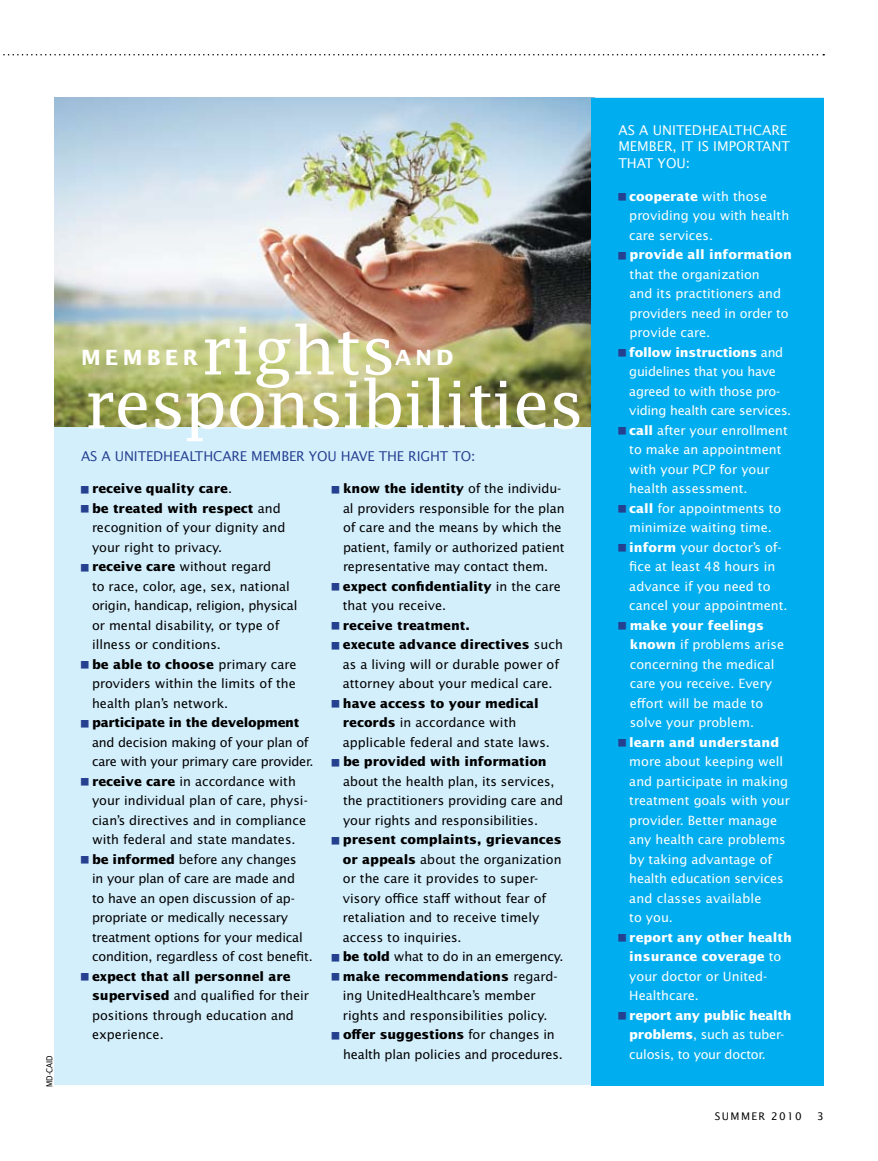
<style>
.page{position:relative;width:878px;height:1161px;background:#fff}
.page>*{position:absolute;margin:0;border:0;box-sizing:border-box;transform-origin:0 0}
.t1{font:66px "Lucida Fax";letter-spacing:-.02em;color:#fff}
.t2{font:700 21px "Lucida Sans Std";letter-spacing:.2em;color:#fff}
.t3{font:13.5px "Lucida Sans Std";color:#fff}
.t4{font:13.5px "Lucida Sans Std";letter-spacing:-.01em;color:#25408f}
.t5{font:12.75px/19.5px "Lucida Sans Std";color:#000}
.t6{font:12.75px/19.5px "Lucida Sans Std";color:#fff}
.t7{font:700 12.75px/19.5px "Lucida Sans Std";color:#fff}
.t8{font:12.75px/19.5px "Lucida Sans Std";letter-spacing:-.02em;color:#fff}
.t9{font:700 12.75px "Lucida Sans Std";letter-spacing:-.01em;color:#000}
.t10{font:10.5px "Lucida Sans Std";letter-spacing:.13em;color:#000}
.t11{font:9px "Lucida Sans Nar EF";color:#000}
.s1{font-weight:700}
.s2{font-weight:400}
</style>
<div class="page">
<div style="left:54px;top:98px;width:770px;height:987px;background:#d4effc"></div>
<img style="left:54px;top:98px;width:537px;height:329px">
<svg style="left:3px;top:54px;width:821px;height:2px"></svg>
<div style="left:591px;top:98px;width:233px;height:987px;background:#00aeef"></div>
<p class="t11" style="left:45px;top:1087px;width:33px;rotate:-90deg">MD-CAID</p>
<h1 class="t1" style="left:202px;top:312px;width:195px">rights</h1>
<h2 class="t2" style="left:395px;top:346px;width:60px">and</h2>
<h1 class="t1" style="left:86px;top:366px;width:499px">responsibilities</h1>
<p class="t4" style="left:81px;top:448px;width:52px">As a United</p>
<p class="t4" style="left:163px;top:448px;width:19px">Healthcare</p>
<p class="t4" style="left:251px;top:448px;width:10px">member</p>
<p class="t4" style="left:309px;top:448px;width:10px">you</p>
<p class="t4" style="left:341px;top:448px;width:48px">havethe</p>
<p class="t4" style="left:408px;top:448px;width:9px">right</p>
<p class="t4" style="left:452px;top:448px;width:25px">to :</p>
<h2 class="t2" style="left:81px;top:346px;width:119px">member</h2>
<p class="t5" style="left:92px;top:479px;width:207px"><span class="s1">receive quality care</span>.<br><span class="s1">be treated with respect</span> and recognition of your dignity and your right to privacy.<br><span class="s1">receive care</span> without regard<br>to race, color, age, sex, national origin, handicap, religion, physical or mental disability, or type of illness or conditions.<br><span class="s1">be able to choose</span> primary care providers within the limits of the health plan’s network.</p>
<p class="t9" style="left:92px;top:715px;width:209px">participate in the development</p>
<p class="t5" style="left:92px;top:732px;width:223px">and decision making of your plan of care with your primary care provider. <span class="s1">receive care</span> in accordance with your individual plan of care, physi&shy;cian’s directives and in compliance with federal and state mandates. <span class="s1">be informed</span> before any changes<br>in your plan of care are made and<br>to have an open discussion of ap&shy;propriate or medically necessary treatment options for your medical condition, regardless of cost benefit.</p>
<p class="t5" style="left:92px;top:966px;width:219px"><span class="s1">expect that all personnel are supervised</span> and qualified for their positions through education and experience.</p>
<p class="t5" style="left:343px;top:479px;width:223px"><span class="s1">know the identity</span> of the individu&shy;al providers responsible for the plan of care and the means by which the patient, family or authorized patient representative may contact them. <span class="s1">expect confidentiality</span> in the care that you receive.</p>
<p class="t5" style="left:343px;top:615px;width:221px"><span class="s1">receive treatment.<br>execute advance directives</span> such as a living will or durable power of attorney about your medical care.</p>
<p class="t5" style="left:343px;top:693px;width:209px"><span class="s1">have access to your medical records</span> in accordance with applicable federal and state laws.</p>
<p class="t9" style="left:343px;top:754px;width:205px">be provided with information</p>
<p class="t5" style="left:343px;top:771px;width:222px">about the health plan, its services, the practitioners providing care and your rights and responsibilities.</p>
<p class="t5" style="left:343px;top:830px;width:222px"><span class="s1">present complaints, grievances or appeals</span> about the organization or the care it provides to super&shy;visory office staff without fear of retaliation and to receive timely access to inquiries.<br><span class="s1">be told</span> what to do in an emergency. <span class="s1">make recommendations</span> regard&shy;ing UnitedHealthcare’s member rights and responsibilities policy. <span class="s1">offer suggestions</span> for changes in health plan policies and procedures.</p>
<p class="t3" style="left:618px;top:122px;width:53px">As a United</p>
<p class="t3" style="left:702px;top:122px;width:20px">Healthcare</p>
<p class="t3" style="left:618px;top:139px;width:10px">member</p>
<p class="t3" style="left:672px;top:139px;width:51px">, itisimportant</p>
<p class="t3" style="left:618px;top:155px;width:10px">that</p>
<p class="t3" style="left:657px;top:155px;width:10px">you</p>
<p class="t3" style="left:686px;top:155px;width:6px">:</p>
<p class="t6" style="left:629px;top:187px;width:161px"><span class="s1">cooperate</span> with those providing you with health care services.</p>
<p class="t7" style="left:629px;top:245px;width:164px">provide all information</p>
<p class="t6" style="left:629px;top:265px;width:163px">that the organization<br>and its practitioners and providers need in order to provide care.<br><span class="s1">follow instructions</span> and guidelines that you have agreed to with those pro&shy;viding health care services. <span class="s1">call</span> after your enrollment to make an appointment with your PCP for your health assessment.<br><span class="s1">call</span> for appointments to minimize waiting time. <span class="s1">inform</span> your doctor’s of&shy;fice at least 48 hours in advance if you need to cancel your appointment.</p>
<p class="t6" style="left:629px;top:616px;width:156px"><span class="s1">make your feelings known</span> if problems arise concerning the medical care you receive. Every effort will be made to solve your problem.</p>
<p class="t7" style="left:629px;top:733px;width:151px">learn and understand</p>
<p class="t6" style="left:629px;top:752px;width:162px">more about keeping well and participate in making treatment goals with your provider. Better manage any health care problems by taking advantage of health education services and classes available<br>to you.</p>
<p class="t7" style="left:629px;top:928px;width:164px">report any other health insurance coverage <span class="s2">to your doctor or United-<br>Healthcare.</span></p>
<p class="t8" style="left:629px;top:1006px;width:164px"><span class="s1">report any public health problems</span>, such as tuber&shy;culosis, to your doctor.</p>
<p class="t10" style="left:715px;top:1110px;width:88px">SUMMER 2010</p>
<p class="t10" style="left:817px;top:1110px;width:8px">3</p>
</div>
